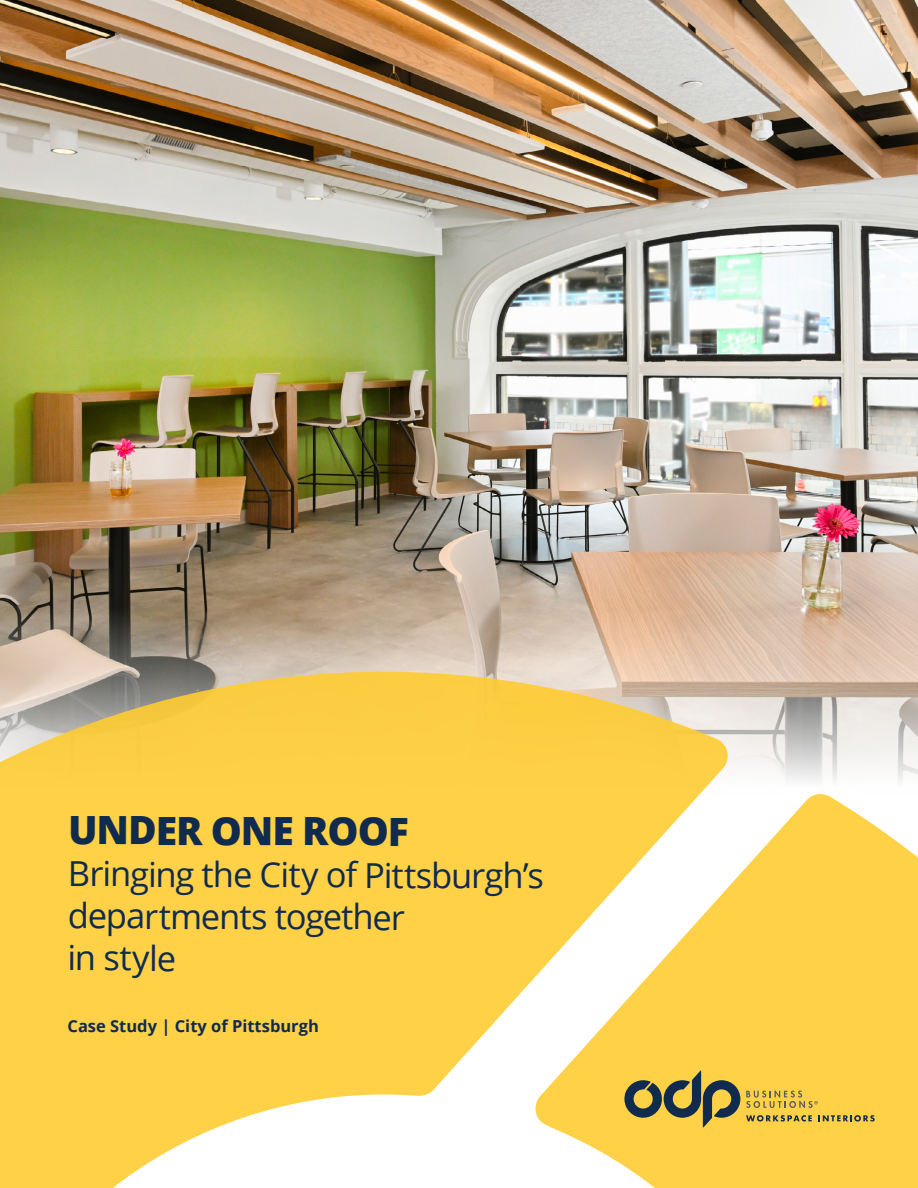
<style>
.page{position:relative;width:918px;height:1188px;background:#fff}
.page>*{position:absolute;margin:0;border:0;box-sizing:border-box;transform-origin:0 0}
.t1{font:800 39px "Open Sans";letter-spacing:-.03em;color:#102b4e}
.t2{font:34.5px/41.5px "Open Sans";letter-spacing:-.035em;color:#102b4e}
.t3{font:700 16.5px "Open Sans";color:#102b4e}
</style>
<div class="page">
<img style="left:0;top:0;width:918px;height:660px">
<svg style="left:0;top:660px;width:918px;height:528px;fill:#ffd146"></svg>
<svg style="left:746px;top:1115px;width:66px;height:7px"></svg>
<svg style="left:818px;top:1115px;width:57px;height:7px"></svg>
<svg style="left:624px;top:1071px;width:116px;height:56px;background:#a18f49"></svg>
<svg style="left:746px;top:1091px;width:72px;height:17px"></svg>
<p class="t1" style="left:68px;top:801px;width:342px">UNDER ONE ROOF</p>
<p class="t2" style="left:68px;top:853px;width:478px">Bringing the City of Pittsburgh’s departments together<br>in style</p>
<p class="t3" style="left:68px;top:1015px;width:253px">Case Study | City of Pittsburgh</p>
</div>
